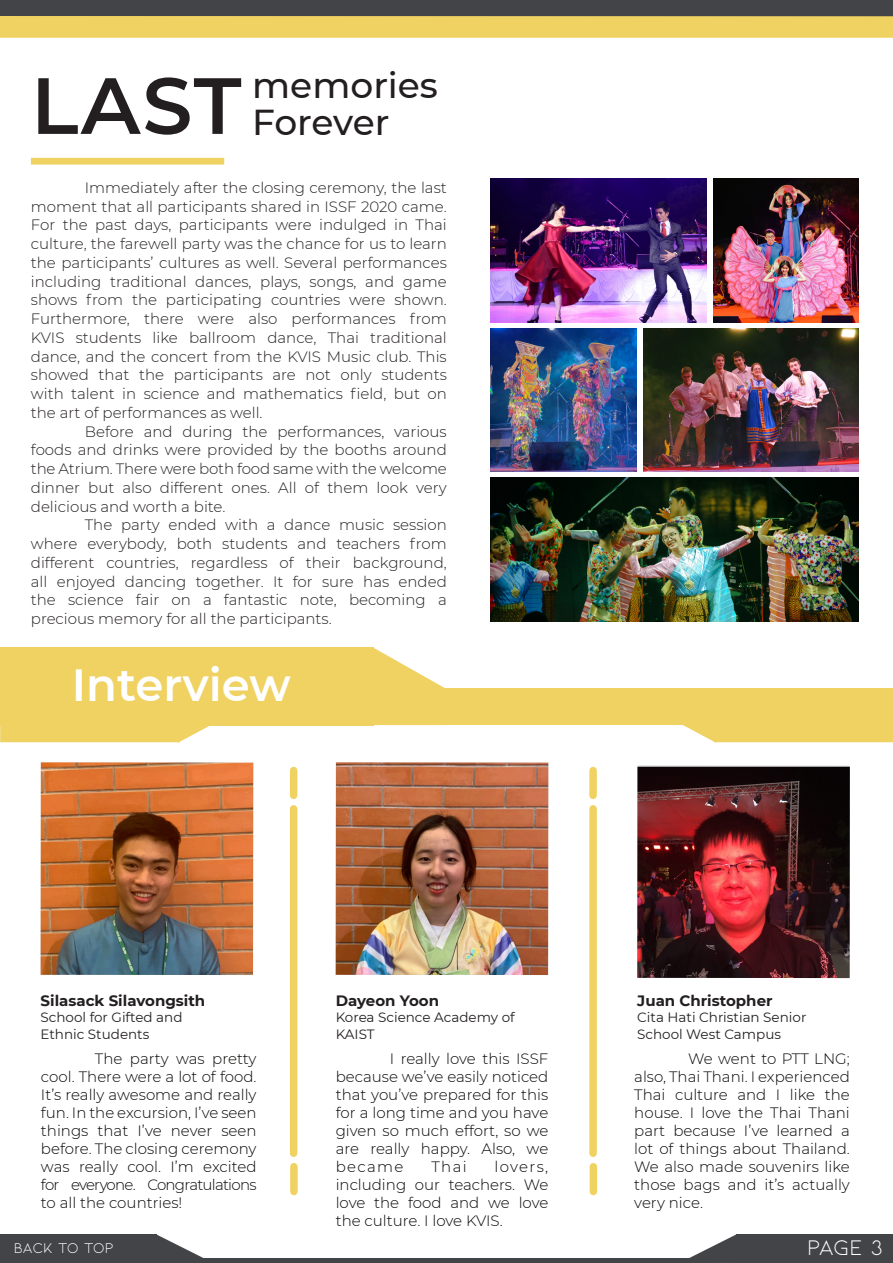
<style>
.page{position:relative;width:893px;height:1263px;background:#fff}
.page>*{position:absolute;margin:0;border:0;box-sizing:border-box;transform-origin:0 0}
.t1{font:600 79.5px "Montserrat";color:#231f20}
.t2{font:600 45px "Montserrat";color:#fff}
.t3{font:500 36px "Montserrat";color:#231f20}
.t4{font:22.5px "Kiona";color:#fff}
.t5{font:300 15px/18.8px "Montserrat";color:#231f20}
.t6{font:300 15px/18px "Montserrat";color:#040503;text-align:justify}
.t7{font:700 15px "Montserrat";color:#231f20}
.t8{font:300 15px "Montserrat";letter-spacing:-.05em;color:#040503}
.t9{font:15px "Kiona";letter-spacing:-.02em;color:#fff}
.t10{font:13.5px/16.2px "Montserrat";color:#231f20}
</style>
<div class="page">
<div style="left:737px;top:1234px;width:156px;height:29px;background:#424447"></div>
<svg style="left:688px;top:1234px;width:49px;height:29px"></svg>
<div style="left:0;top:1234px;width:156px;height:29px;background:#424447"></div>
<svg style="left:156px;top:1234px;width:49px;height:25px"></svg>
<div style="left:0;top:0;width:893px;height:16px;background:#424447"></div>
<div style="left:31px;top:158px;width:193px;height:7px;background:#f0d262;border:2px solid #f0d262"></div>
<div style="left:0;top:688px;width:893px;height:37px;background:#f0d262"></div>
<img style="left:637px;top:767px;width:213px;height:211px">
<img style="left:336px;top:762px;width:212px;height:213px">
<img style="left:41px;top:762px;width:212px;height:213px">
<div style="left:290px;top:809px;width:7px;height:344px;background:#f0d262"></div>
<div style="left:290px;top:770px;width:7px;height:25px;background:#f0d262"></div>
<div style="left:290px;top:1167px;width:8px;height:24px;background:#f0d262"></div>
<div style="left:589px;top:809px;width:8px;height:344px;background:#f0d262"></div>
<div style="left:589px;top:770px;width:8px;height:25px;background:#f0d262"></div>
<div style="left:590px;top:1167px;width:7px;height:24px;background:#f0d262"></div>
<hr style="left:18px;top:1259px;width:700px;height:4px;background:#424447">
<div style="left:715px;top:725px;width:178px;height:16px;background:#f0d262"></div>
<div style="left:714px;top:724px;width:179px;height:18px;border:2px solid #f0d262"></div>
<svg style="left:683px;top:724px;width:34px;height:19px"></svg>
<div style="left:0;top:647px;width:374px;height:78px;background:#f0d262"></div>
<svg style="left:374px;top:648px;width:71px;height:40px"></svg>
<svg style="left:0;top:16px;width:893px;height:22px;background:#efd163"></svg>
<div style="left:1px;top:725px;width:178px;height:16px;background:#f0d262"></div>
<div style="left:0;top:724px;width:180px;height:18px;border:2px solid #f0d262"></div>
<svg style="left:177px;top:724px;width:34px;height:19px"></svg>
<img style="left:491px;top:178px;width:215px;height:144px">
<img style="left:713px;top:178px;width:146px;height:144px">
<img style="left:491px;top:328px;width:145px;height:144px">
<img style="left:643px;top:328px;width:216px;height:144px">
<img style="left:491px;top:478px;width:368px;height:143px">
<p class="t1" style="left:31px;top:49px;width:212px">LAST</p>
<p class="t3" style="left:252px;top:60px;width:187px">memories</p>
<p class="t3" style="left:252px;top:98px;width:139px">Forever</p>
<p class="t5" style="left:31px;top:178px;width:417px;text-align:justify;text-indent:54px">Immediately after the closing ceremony, the last moment that all participants shared in ISSF 2020 came.<br>For the past days, participants were indulged in Thai</p>
<p class="t5" style="left:31px;top:234px;width:417px">culture, the farewell party was the chance for us to learn the participants’ cultures as well. Several performances</p>
<p class="t5" style="left:31px;top:271px;width:417px">including traditional dances, plays, songs, and game</p>
<p class="t5" style="left:31px;top:290px;width:417px">shows from the participating countries were shown.</p>
<p class="t5" style="left:31px;top:309px;width:417px">Furthermore, there were also performances from<br>KVIS students like ballroom dance, Thai traditional</p>
<p class="t5" style="left:31px;top:346px;width:417px">dance, and the concert from the KVIS Music club. This</p>
<p class="t5" style="left:31px;top:365px;width:417px">showed that the participants are not only students</p>
<p class="t5" style="left:31px;top:384px;width:417px">with talent in science and mathematics field, but on</p>
<p class="t5" style="left:31px;top:403px;width:233px">the art of performances as well.</p>
<p class="t5" style="left:85px;top:421px;width:363px">Before and during the performances, various</p>
<p class="t5" style="left:31px;top:440px;width:417px">foods and drinks were provided by the booths around the Atrium. There were both food same with the welcome</p>
<p class="t5" style="left:31px;top:478px;width:417px">dinner but also different ones. All of them look very</p>
<p class="t5" style="left:31px;top:496px;width:196px">delicious and worth a bite.</p>
<p class="t5" style="left:31px;top:515px;width:417px;text-align:justify;text-indent:54px">The party ended with a dance music session where everybody, both students and teachers from different countries, regardless of their background, all enjoyed dancing together. It for sure has ended</p>
<p class="t5" style="left:31px;top:590px;width:417px">the science fair on a fantastic note, becoming a</p>
<p class="t5" style="left:31px;top:609px;width:302px">precious memory for all the participants.</p>
<p class="t2" style="left:72px;top:653px;width:220px">Interview</p>
<p class="t7" style="left:41px;top:990px;width:166px">Silasack Silavongsith</p>
<p class="t10" style="left:41px;top:1009px;width:143px">School for Gifted and</p>
<p class="t10" style="left:41px;top:1025px;width:110px">Ethnic Students</p>
<p class="t6" style="left:41px;top:1049px;width:217px;text-indent:54px">The party was pretty cool. There were a lot of food.<br>It’s really awesome and really</p>
<p class="t6" style="left:41px;top:1103px;width:217px">fun. In the excursion, I’ve seen</p>
<p class="t6" style="left:41px;top:1121px;width:217px">things that I’ve never seen before. The closing ceremony</p>
<p class="t6" style="left:41px;top:1157px;width:217px">was really cool. I’m excited</p>
<p class="t8" style="left:41px;top:1174px;width:217px">for everyone. Congratulations</p>
<p class="t6" style="left:41px;top:1193px;width:143px">to all the countries!</p>
<p class="t7" style="left:336px;top:990px;width:105px">Dayeon Yoon</p>
<p class="t10" style="left:336px;top:1009px;width:181px">Korea Science Academy of<br>KAIST</p>
<p class="t6" style="left:336px;top:1049px;width:214px;text-align:right">I really love this ISSF because we’ve easily noticed</p>
<p class="t6" style="left:336px;top:1085px;width:214px">that you’ve prepared for this</p>
<p class="t6" style="left:336px;top:1103px;width:214px">for a long time and you have</p>
<p class="t6" style="left:336px;top:1121px;width:214px">given so much effort, so we</p>
<p class="t6" style="left:336px;top:1139px;width:214px">are really happy. Also, we</p>
<p class="t6" style="left:336px;top:1157px;width:69px">became</p>
<p class="t6" style="left:431px;top:1157px;width:37px">Thai</p>
<p class="t6" style="left:495px;top:1157px;width:55px">lovers,</p>
<p class="t6" style="left:336px;top:1175px;width:214px">including our teachers. We</p>
<p class="t6" style="left:336px;top:1193px;width:214px">love the food and we love</p>
<p class="t6" style="left:336px;top:1211px;width:169px">the culture. I love KVIS.</p>
<p class="t7" style="left:637px;top:990px;width:137px">Juan Christopher</p>
<p class="t10" style="left:637px;top:1009px;width:171px">Cita Hati Christian Senior<br>School West Campus</p>
<p class="t6" style="left:634px;top:1049px;width:217px;text-indent:54px">We went to PTT LNG; also, Thai Thani. I experienced Thai culture and I like the house. I love the Thai Thani part because I’ve learned a lot of things about Thailand.<br>We also made souvenirs like those bags and it’s actually very nice.</p>
<p class="t9" style="left:14px;top:1239px;width:101px">BACK TO TOP</p>
<p class="t4" style="left:807px;top:1235px;width:78px">Page 3</p>
</div>
